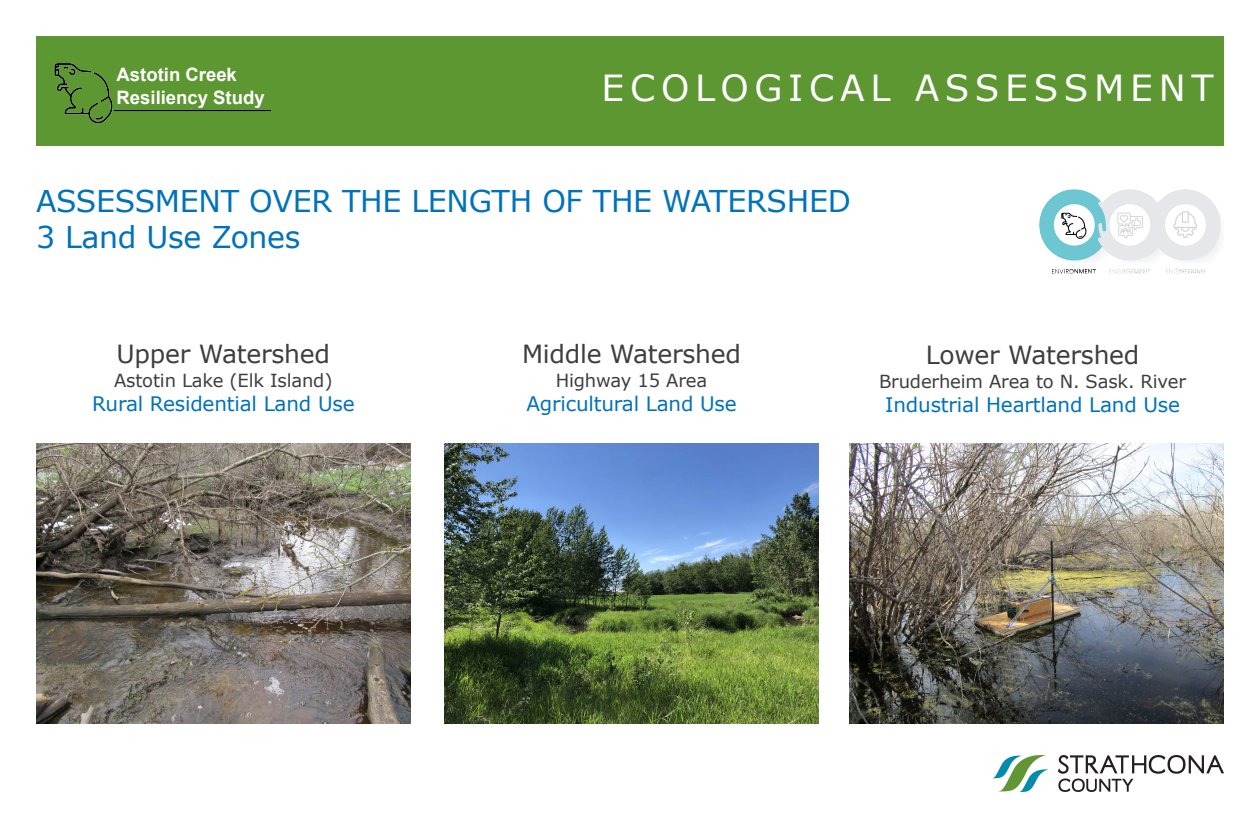
<style>
.page{position:relative;width:1260px;height:828px;background:#fff}
.page>*{position:absolute;margin:0;border:0;box-sizing:border-box;transform-origin:0 0}
.Bullet_Points{font:36px "Verdana";letter-spacing:.16em;color:#fff}
.body_text{font:30px "Verdana";letter-spacing:-.01em;color:#0072bb}
.body_text-2{font:25px "Verdana";letter-spacing:-.01em;color:#3e3e3f}
.body_text-3{font:20px "Verdana";letter-spacing:-.01em;color:#0072bb}
.t1{font:700 18.5px/23px "Arial";color:#fff}
.body_text-4{font:18px "Verdana";letter-spacing:-.01em;color:#3e3e3f}
.s1{color:#0071bb}
</style>
<div class="page">
<div style="left:36px;top:36px;width:1188px;height:109px;background:#5c9731"></div>
<img style="left:54px;top:63px;width:217px;height:61px">
<img style="left:993px;top:756px;width:231px;height:36px">
<div style="left:114px;top:62px;width:142px;height:46px;background:#5c9731"></div>
<img style="left:36px;top:444px;width:375px;height:280px">
<img style="left:445px;top:443px;width:374px;height:281px">
<img style="left:849px;top:443px;width:374px;height:281px">
<img style="left:1039px;top:189px;width:182px;height:85px">
<p class="t1" style="left:117px;top:63px;width:150px">Astotin Creek<br>Resiliency Study</p>
<p class="Bullet_Points" style="left:602px;top:63px;width:614px">ECOLOGICAL ASSESSMENT</p>
<p class="body_text" style="left:36px;top:180px;width:816px">ASSESSMENT OVER THE LENGTH OF THE WATERSHED</p>
<p class="body_text" style="left:36px;top:216px;width:266px">3 Land Use Zones</p>
<p class="body_text-2" style="left:117px;top:336px;width:215px">Upper Watershed</p>
<p class="body_text-4" style="left:114px;top:368px;width:220px">Astotin Lake (Elk Island)</p>
<p class="body_text-3" style="left:92px;top:390px;width:264px">Rural Residentia<span class="s1">l Land Use</span></p>
<p class="body_text-2" style="left:522px;top:337px;width:221px">Middle Watershed</p>
<p class="body_text-4" style="left:556px;top:368px;width:153px">Highway 15 Area</p>
<p class="body_text-3" style="left:526px;top:390px;width:212px">Agricultural Land Use</p>
<p class="body_text-2" style="left:926px;top:337px;width:215px">Lower Watershed</p>
<p class="body_text-4" style="left:879px;top:369px;width:309px">Bruderheim Area to N. Sask. River</p>
<p class="body_text-3" style="left:885px;top:391px;width:296px">Industrial Heartland Land Use</p>
</div>
